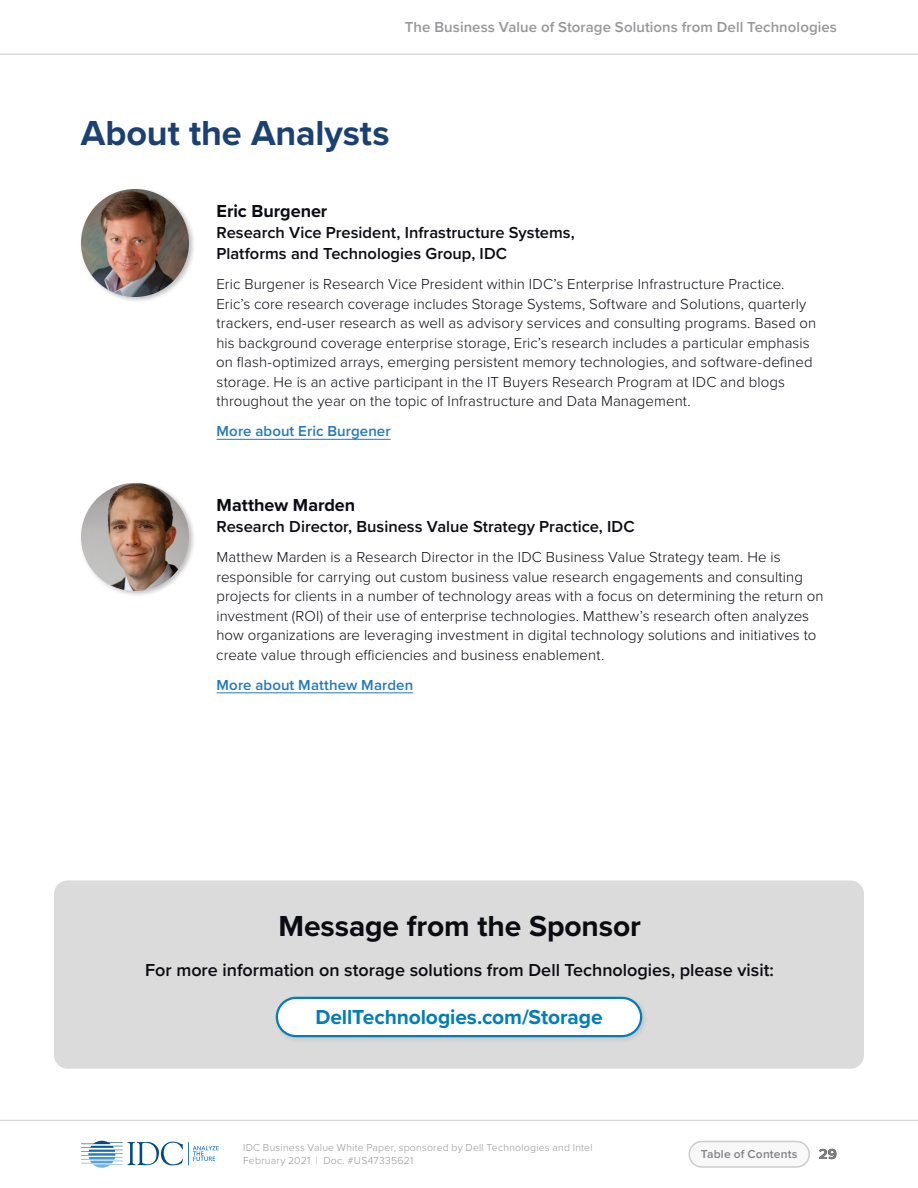
<style>
.page{position:relative;width:918px;height:1188px;background:#fff}
.page>*{position:absolute;margin:0;border:0;box-sizing:border-box;transform-origin:0 0}
.t1{font:700 36px "Proxima Nova";color:#1b4072}
.t2{font:700 30px "Proxima Nova";letter-spacing:-.005em;color:#0a0b13}
.t3{font:700 21px "Proxima Nova";letter-spacing:-.005em;color:#027db8}
.t4{font:600 18px "Proxima Nova";color:#0a0b13}
.t5{font:700 18px "Proxima Nova";color:#0a0b13}
.t6{font:600 16.5px/21px "Proxima Nova";color:#0a0b13}
.t7{font:300 15px/19.5px "Proxima Nova";letter-spacing:.005em;color:#0a0b13}
.t8{font:600 15px "Proxima Nova";letter-spacing:.005em;color:#97979b}
.t9{font:600 15px "Proxima Nova";letter-spacing:.005em;color:#2379bb}
.t10{font:700 15px "Proxima Nova";color:#000}
.t11{font:600 12px "Proxima Nova";letter-spacing:.015em;color:#808187}
.t12{font:300 10.5px/13.5px "Proxima Nova";letter-spacing:.02em;color:#97979b}
</style>
<div class="page">
<svg style="left:81px;top:1141px;width:138px;height:27px"></svg>
<div style="left:689px;top:1142px;width:120px;height:25px;background:#f8f8f8;border-radius:13px"></div>
<div style="left:688px;top:1141px;width:122px;height:27px;border:2px solid #cccccb;border-radius:13px"></div>
<hr style="left:0;top:54px;width:918px;height:1px;background:#cccccb">
<hr style="left:0;top:1120px;width:918px;height:1px;background:#cccccb">
<div style="left:54px;top:881px;width:810px;height:188px;background:#dcdbdb;border-radius:14px"></div>
<div style="left:274px;top:994px;width:375px;height:50px;background:#000;opacity:.1"></div>
<div style="left:277px;top:998px;width:364px;height:38px;background:#fff;border-radius:19px"></div>
<div style="left:276px;top:997px;width:366px;height:40px;border:2px solid #027db8;border-radius:19px"></div>
<div style="left:79px;top:481px;width:117px;height:117px;background:#000;opacity:.25"></div>
<img style="left:81px;top:483px;width:108px;height:108px;border-radius:54px">
<hr style="left:217px;top:692px;width:196px;height:1px;background:#2379bb">
<hr style="left:217px;top:439px;width:174px;height:1px;background:#2379bb">
<div style="left:79px;top:187px;width:116px;height:117px;background:#000;opacity:.25"></div>
<img style="left:81px;top:189px;width:108px;height:108px;border-radius:54px">
<p class="t8" style="left:405px;top:16px;width:434px">The Business Value of Storage Solutions from Dell Technologies</p>
<h1 class="t1" style="left:81px;top:107px;width:310px">About the Analysts</h1>
<p class="t5" style="left:217px;top:197px;width:112px">Eric Burgener</p>
<p class="t6" style="left:216px;top:221px;width:360px">Research Vice President, Infrastructure Systems,<br>Platforms and Technologies Group, IDC</p>
<p class="t7" style="left:216px;top:273px;width:602px">Eric Burgener is Research Vice President within IDC’s Enterprise Infrastructure Practice.<br>Eric’s core research coverage includes Storage Systems, Software and Solutions, quarterly trackers, end-user research as well as advisory services and consulting programs. Based on his background coverage enterprise storage, Eric’s research includes a particular emphasis on flash-optimized arrays, emerging persistent memory technologies, and software-defined storage. He is an active participant in the IT Buyers Research Program at IDC and blogs throughout the year on the topic of Infrastructure and Data Management.</p>
<p class="t9" style="left:217px;top:420px;width:175px">More about Eric Burgener</p>
<p class="t5" style="left:217px;top:491px;width:140px">Matthew Marden</p>
<p class="t6" style="left:216px;top:515px;width:420px">Research Director, Business Value Strategy Practice, IDC</p>
<p class="t7" style="left:216px;top:546px;width:609px">Matthew Marden is a Research Director in the IDC Business Value Strategy team. He is responsible for carrying out custom business value research engagements and consulting projects for clients in a number of technology areas with a focus on determining the return on investment (ROI) of their use of enterprise technologies. Matthew’s research often analyzes how organizations are leveraging investment in digital technology solutions and initiatives to create value through efficiencies and business enablement.</p>
<p class="t9" style="left:217px;top:674px;width:198px">More about Matthew Marden</p>
<h2 class="t2" style="left:278px;top:904px;width:364px">Message from the Sponsor</h2>
<p class="t4" style="left:145px;top:956px;width:630px">For more information on storage solutions from Dell Technologies, please visit:</p>
<h3 class="t3" style="left:315px;top:1001px;width:289px">DellTechnologies.com/Storage</h3>
<p class="t12" style="left:243px;top:1140px;width:351px">IDC Business Value White Paper, sponsored by Dell Technologies and Intel<br>February 2021 | Doc. #US47335621</p>
<p class="t11" style="left:701px;top:1145px;width:98px">Table of Contents</p>
<p class="t10" style="left:819px;top:1142px;width:20px">29</p>
</div>
